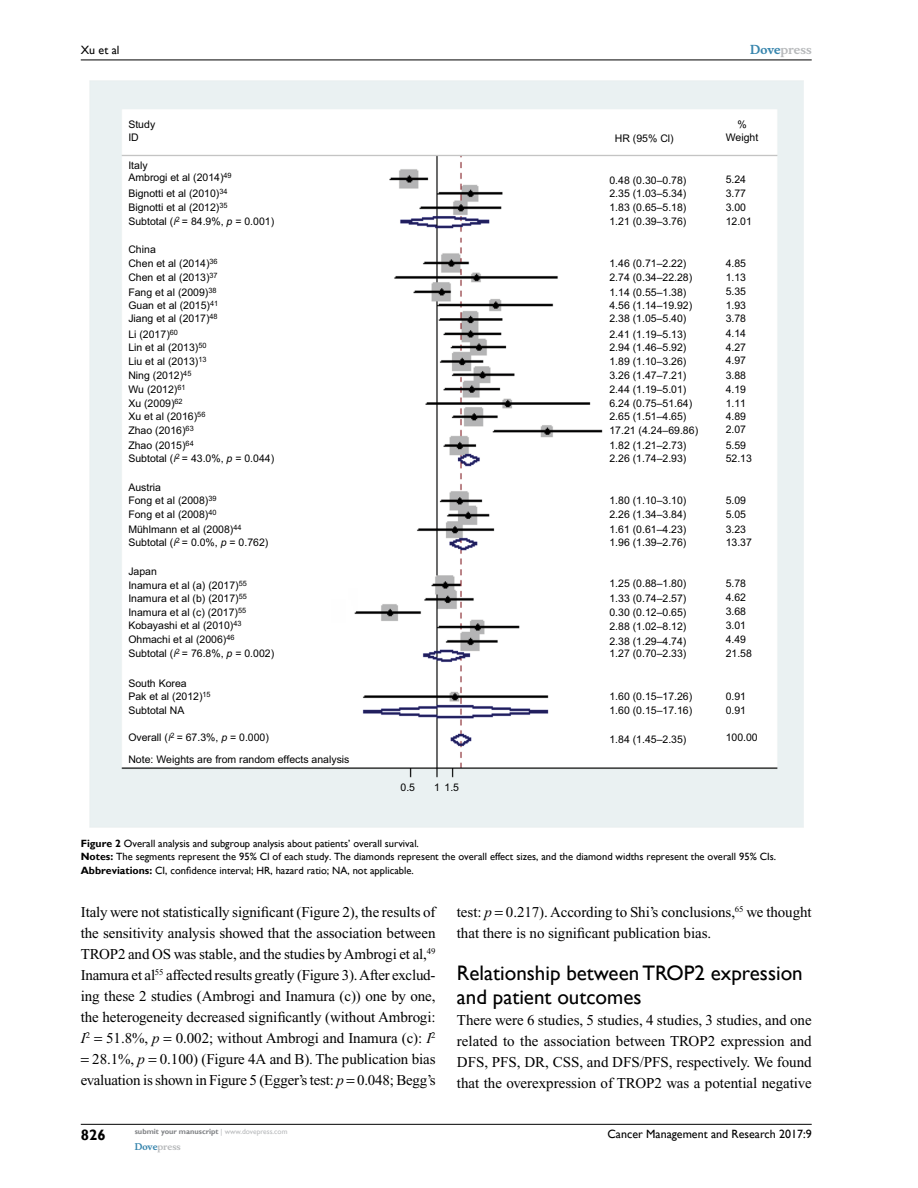
<style>
.page{position:relative;width:918px;height:1188px;background:#fff}
.page>*{position:absolute;margin:0;border:0;box-sizing:border-box;transform-origin:0 0}
.t1{font:21px/24px "Gill Sans";color:#000}
.t2{font:15px/21px "Times New Roman";letter-spacing:-.005em;color:#000;text-align:right}
.t3{font:700 15px "Gill Sans";color:#000}
.t4{font:12px "Gill Sans";color:#000}
.t5{font:700 12px "Musee";color:#b8babc}
.t6{font:10.5px/14px "Arial";color:#000}
.t7{font:10.5px/13.5px "Gill Sans";color:#000}
.t8{font:700 9px "Musee";color:#b8babc}
.t9{font:700 7.5px "Gill Sans";color:#808285}
.s1{font-style:italic;font-size:9px}
.s2{font-style:italic}
.s3{color:#3785ad}
.s4{font-weight:700}
.s5{font-weight:400;color:#b8babc}
</style>
<div class="page">
<hr style="left:81px;top:1124px;width:731px;height:1px;background:#000">
<hr style="left:81px;top:60px;width:731px;height:1px;background:#000">
<img style="left:89px;top:81px;width:714px;height:746px">
<p class="t4" style="left:81px;top:43px;width:40px">Xu et al</p>
<p class="t6" style="left:128px;top:118px;width:28px;line-height:12.6px">Study<br>ID</p>
<p class="t6" style="left:128px;top:159px;width:21px">Italy</p>
<p class="t6" style="left:128px;top:171px;width:105px">Ambrogi et al (2014)<sup>49</sup></p>
<p class="t6" style="left:128px;top:186px;width:101px">Bignotti et al (2010)<sup>34<br></sup>Bignotti et al (2012)<sup>35</sup></p>
<p class="t6" style="left:128px;top:214px;width:147px">Subtotal (<span class="s1">I</span><sup>2</sup> = 84.9%, <span class="s2">p</span> = 0.001)</p>
<p class="t6" style="left:128px;top:242px;width:91px">China<br>Chen et al (2014)<sup>36<br></sup>Chen et al (2013)<sup>37<br></sup>Fang et al (2009)<sup>38</sup></p>
<p class="t6" style="left:128px;top:298px;width:91px">Guan et al (2015)<sup>41<br></sup>Jiang et al (2017)<sup>48</sup></p>
<p class="t6" style="left:128px;top:327px;width:80px;line-height:13.2px">Li (2017)<sup>60<br></sup>Lin et al (2013)<sup>50</sup></p>
<p class="t6" style="left:128px;top:355px;width:80px">Liu et al (2013)<sup>13<br></sup>Ning (2012)<sup>45<br></sup>Wu (2012)<sup>61<br></sup>Xu (2009)<sup>62<br></sup>Xu et al (2016)<sup>56<br></sup>Zhao (2016)<sup>63<br></sup>Zhao (2015)<sup>64</sup></p>
<p class="t6" style="left:128px;top:481px;width:34px">Austria</p>
<p class="t6" style="left:128px;top:452px;width:147px">Subtotal (<span class="s1">I</span><sup>2</sup> = 43.0%, <span class="s2">p</span> = 0.044)</p>
<p class="t6" style="left:128px;top:493px;width:115px">Fong et al (2008)<sup>39<br></sup>Fong et al (2008)<sup>40<br></sup>Mühlmann et al (2008)<sup>44</sup></p>
<p class="t6" style="left:128px;top:535px;width:141px">Subtotal (<span class="s1">I</span><sup>2</sup> = 0.0%, <span class="s2">p</span> = 0.762)</p>
<p class="t6" style="left:128px;top:564px;width:30px">Japan</p>
<p class="t6" style="left:128px;top:578px;width:120px">Inamura et al (a) (2017)<sup>55<br></sup>Inamura et al (b) (2017)<sup>55<br></sup>Inamura et al (c) (2017)<sup>55<br></sup>Kobayashi et al (2010)<sup>43<br></sup>Ohmachi et al (2006)<sup>46</sup></p>
<p class="t6" style="left:128px;top:647px;width:147px">Subtotal (<span class="s1">I</span><sup>2</sup> = 76.8%, <span class="s2">p</span> = 0.002)</p>
<p class="t6" style="left:128px;top:676px;width:60px">South Korea</p>
<p class="t6" style="left:128px;top:689px;width:84px">Pak et al (2012)<sup>15</sup></p>
<p class="t6" style="left:128px;top:704px;width:58px">Subtotal NA</p>
<p class="t6" style="left:128px;top:726px;width:223px;line-height:21.8px">Overall (<span class="s1">I</span><sup>2</sup> = 67.3%, <span class="s2">p</span> = 0.000)<br>Note: Weights are from random effects analysis</p>
<p class="t6" style="left:401px;top:781px;width:16px">0.5</p>
<p class="t6" style="left:434px;top:781px;width:27px">1 1.5</p>
<p class="t5" style="left:750px;top:43px;width:63px"><span class="s3">Dove</span>press</p>
<p class="t6" style="left:726px;top:118px;width:34px;line-height:12.6px;text-align:center">%<br>Weight</p>
<p class="t6" style="left:615px;top:132px;width:60px">HR (95% Cl)</p>
<p class="t6" style="left:609px;top:173px;width:79px">0.48 (0.30–0.78)</p>
<p class="t6" style="left:726px;top:172px;width:28px">5.24<br>3.77<br>3.00<br>12.01</p>
<p class="t6" style="left:726px;top:256px;width:22px;text-align:justify">4.85<br>1.13<br>5.35<br>1.93<br>3.78<br>4.14<br>4.27<br>4.97<br>3.88<br>4.19<br>1.11<br>4.89<br>2.07</p>
<p class="t6" style="left:726px;top:438px;width:28px;line-height:13.4px">5.59<br>52.13</p>
<p class="t6" style="left:726px;top:493px;width:22px;text-align:justify">5.09<br>5.05<br>3.23</p>
<p class="t6" style="left:609px;top:186px;width:79px;text-align:justify">2.35 (1.03–5.34)<br>1.83 (0.65–5.18)<br>1.21 (0.39–3.76)</p>
<p class="t6" style="left:609px;top:256px;width:84px;line-height:14.5px">1.46 (0.71–2.22)<br>2.74 (0.34–22.28)<br>1.14 (0.55–1.38)</p>
<p class="t6" style="left:609px;top:298px;width:84px">4.56 (1.14–19.92)<br>2.38 (1.05–5.40)</p>
<p class="t6" style="left:609px;top:327px;width:79px;line-height:13.2px">2.41 (1.19–5.13)<br>2.94 (1.46–5.92)</p>
<p class="t6" style="left:609px;top:355px;width:90px">1.89 (1.10–3.26)<br>3.26 (1.47–7.21)<br>2.44 (1.19–5.01)<br>6.24 (0.75–51.64)<br>2.65 (1.51–4.65)<br>17.21 (4.24–69.86)<br>1.82 (1.21–2.73)</p>
<p class="t6" style="left:609px;top:451px;width:79px">2.26 (1.74–2.93)</p>
<p class="t6" style="left:609px;top:493px;width:79px;text-align:justify">1.80 (1.10–3.10)<br>2.26 (1.34–3.84)<br>1.61 (0.61–4.23)<br>1.96 (1.39–2.76)</p>
<p class="t6" style="left:609px;top:576px;width:79px;line-height:14.9px">1.25 (0.88–1.80)<br>1.33 (0.74–2.57)</p>
<p class="t6" style="left:609px;top:605px;width:79px;line-height:14.5px;text-align:justify">0.30 (0.12–0.65)<br>2.88 (1.02–8.12)<br>2.38 (1.29–4.74)</p>
<p class="t6" style="left:609px;top:647px;width:79px">1.27 (0.70–2.33)</p>
<p class="t6" style="left:609px;top:689px;width:84px;line-height:14.7px">1.60 (0.15–17.26)<br>1.60 (0.15–17.16)</p>
<p class="t6" style="left:609px;top:732px;width:79px">1.84 (1.45–2.35)</p>
<p class="t6" style="left:726px;top:535px;width:28px">13.37</p>
<p class="t6" style="left:726px;top:577px;width:22px;text-align:justify">5.78<br>4.62<br>3.68</p>
<p class="t6" style="left:726px;top:619px;width:28px">3.01<br>4.49<br>21.58</p>
<p class="t6" style="left:726px;top:689px;width:22px;line-height:14.7px">0.91<br>0.91</p>
<p class="t6" style="left:726px;top:730px;width:34px">100.00</p>
<p class="t7" style="left:81px;top:837px;width:697px"><span class="s4">Figure 2</span> Overall analysis and subgroup analysis about patients’ overall survival.<br><span class="s4">Notes:</span> The segments represent the 95% CI of each study. The diamonds represent the overall effect sizes, and the diamond widths represent the overall 95% CIs.<br><span class="s4">Abbreviations:</span> CI, confidence interval; HR, hazard ratio; NA, not applicable.</p>
<p class="t2" style="left:81px;top:902px;width:356px">Italy were not statistically significant (Figure 2), the results of the sensitivity analysis showed that the association between TROP2 and OS was stable, and the studies by Ambrogi et al,<sup>49<br></sup>Inamura et al<sup>55</sup> affected results greatly (Figure 3). After exclud&shy;ing these 2 studies (Ambrogi and Inamura (c)) one by one, the heterogeneity decreased significantly (without Ambrogi:<br><span class="s2">I</span><sup>2</sup> 51.8%, <span class="s2">p</span> 0.002; without Ambrogi and Inamura (c): <span class="s2">I</span><sup>2<br></sup>28.1%, <span class="s2">p</span> 0.100) (Figure 4A and B). The publication bias evaluation is shown in Figure 5 (Egger’s test: <span class="s2">p</span> 0.048; Begg’s</p>
<h2 class="t2" style="left:457px;top:902px;width:356px;text-align:left">test: <span class="s2">p</span> 0.217). According to Shi’s conclusions,<sup>65</sup> we thought that there is no significant publication bias.</h2>
<h1 class="t1" style="left:457px;top:961px;width:347px">Relationship between TROP2 expression and patient outcomes</h1>
<h2 class="t2" style="left:457px;top:1010px;width:356px;text-align:justify">There were 6 studies, 5 studies, 4 studies, 3 studies, and one related to the association between TROP2 expression and DFS, PFS, DR, CSS, and DFS/PFS, respectively. We found that the overexpression of TROP2 was a potential negative</h2>
<h2 class="t3" style="left:81px;top:1126px;width:26px">826</h2>
<p class="t9" style="left:135px;top:1127px;width:154px">submit your manuscript <span class="s5">| www.dovepress.com</span></p>
<p class="t8" style="left:135px;top:1141px;width:48px"><span class="s3">Dove</span>press</p>
<p class="t4" style="left:607px;top:1127px;width:206px">Cancer Management and Research 2017:9</p>
</div>
